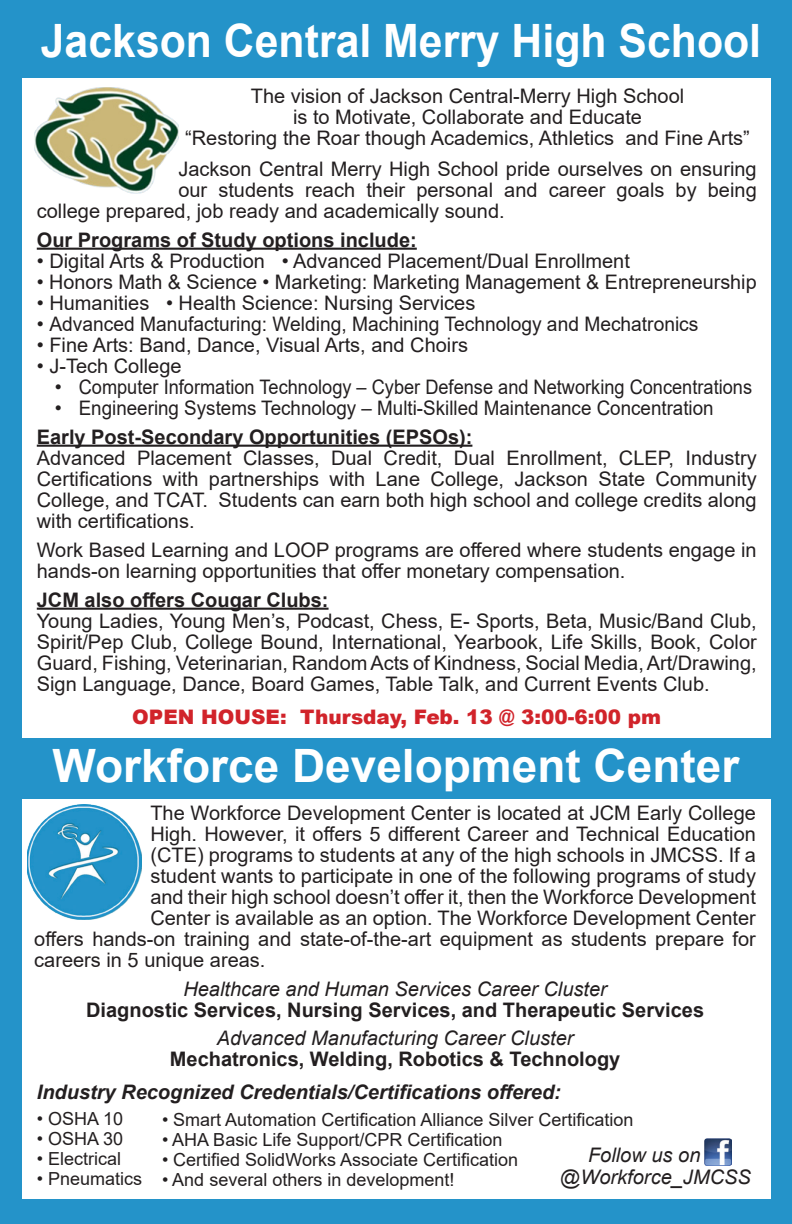
<style>
.page{position:relative;width:792px;height:1224px;background:#2493c9}
.page>*{position:absolute;margin:0;border:0;box-sizing:border-box;transform-origin:0 0}
.t1{font:700 46px "Arial";color:#fff;scale:.93 1}
.t2{font:700 46px "Arial";color:#fff}
.t3{font:20px/21px "Arial";color:#231f20;text-align:justify}
.t4{font:700 20px "Arial";color:#231f20}
.t5{font:italic 20px "Arial";color:#231f20}
.t6{font:italic 700 20px "Arial";color:#231f20}
.t7{font:900 20px "Arial";color:#d1232a}
.t8{font:18px "Arial";color:#231f20}
</style>
<div class="page">
<div style="left:22px;top:78px;width:749px;height:1121px;background:#fff"></div>
<div style="left:19px;top:739px;width:754px;height:60px;background:#2493c9"></div>
<hr style="left:37px;top:248px;width:380px;height:2px;background:#231f20">
<hr style="left:37px;top:445px;width:435px;height:2px;background:#231f20">
<hr style="left:37px;top:608px;width:292px;height:2px;background:#231f20">
<img style="left:27px;top:805px;width:114px;height:114px">
<img style="left:704px;top:1138px;width:27px;height:27px">
<img style="left:35px;top:87px;width:143px;height:107px">
<p class="t1" style="left:41px;top:8px;width:776px">Jackson Central Merry High School</p>
<p class="t3" style="left:251px;top:85px;width:435px">The vision of Jackson Central-Merry High School</p>
<p class="t3" style="left:293px;top:106px;width:351px">is to Motivate, Collaborate and Educate</p>
<p class="t3" style="left:185px;top:127px;width:566px">“Restoring the Roar though Academics, Athletics and Fine Arts”</p>
<p class="t3" style="left:178px;top:158px;width:580px">Jackson Central Merry High School pride ourselves on ensuring</p>
<p class="t3" style="left:178px;top:179px;width:580px">our students reach their personal and career goals by being</p>
<p class="t3" style="left:37px;top:200px;width:469px">college prepared, job ready and academically sound.</p>
<p class="t4" style="left:37px;top:225px;width:382px">Our Programs of Study options include:</p>
<p class="t3" style="left:37px;top:250px;width:595px">• Digital Arts &amp; Production • Advanced Placement/Dual Enrollment</p>
<p class="t3" style="left:37px;top:271px;width:721px">• Honors Math &amp; Science • Marketing: Marketing Management &amp; Entrepreneurship</p>
<p class="t3" style="left:37px;top:292px;width:440px">• Humanities • Health Science: Nursing Services</p>
<p class="t3" style="left:37px;top:313px;width:663px">• Advanced Manufacturing: Welding, Machining Technology and Mechatronics</p>
<p class="t3" style="left:37px;top:334px;width:433px">• Fine Arts: Band, Dance, Visual Arts, and Choirs</p>
<p class="t3" style="left:37px;top:355px;width:146px">• J-Tech College</p>
<p class="t3" style="left:55px;top:376px;width:699px">• Computer Information Technology – Cyber Defense and Networking Concentrations</p>
<p class="t3" style="left:55px;top:397px;width:660px">• Engineering Systems Technology – Multi-Skilled Maintenance Concentration</p>
<p class="t4" style="left:37px;top:422px;width:437px">Early Post-Secondary Opportunities (EPSOs):</p>
<p class="t3" style="left:37px;top:447px;width:721px">Advanced Placement Classes, Dual Credit, Dual Enrollment, CLEP, Industry Certifications with partnerships with Lane College, Jackson State Community College, and TCAT. Students can earn both high school and college credits along with certifications.</p>
<p class="t3" style="left:37px;top:539px;width:721px">Work Based Learning and LOOP programs are offered where students engage in hands-on learning opportunities that offer monetary compensation.</p>
<p class="t4" style="left:37px;top:585px;width:293px">JCM also offers Cougar Clubs:</p>
<p class="t3" style="left:37px;top:610px;width:721px">Young Ladies, Young Men’s, Podcast, Chess, E- Sports, Beta, Music/Band Club, Spirit/Pep Club, College Bound, International, Yearbook, Life Skills, Book, Color Guard, Fishing, Veterinarian, Random Acts of Kindness, Social Media, Art/Drawing, Sign Language, Dance, Board Games, Table Talk, and Current Events Club.</p>
<p class="t7" style="left:132px;top:702px;width:530px">OPEN HOUSE: Thursday, Feb. 13 @ 3:00-6:00 pm</p>
<p class="t2" style="left:53px;top:733px;width:688px">Workforce Development Center</p>
<p class="t3" style="left:150px;top:802px;width:607px">The Workforce Development Center is located at JCM Early College</p>
<p class="t3" style="left:150px;top:823px;width:607px">High. However, it offers 5 different Career and Technical Education</p>
<p class="t3" style="left:150px;top:844px;width:607px">(CTE) programs to students at any of the high schools in JMCSS. If a</p>
<p class="t3" style="left:150px;top:865px;width:607px">student wants to participate in one of the following programs of study</p>
<p class="t3" style="left:150px;top:886px;width:607px">and their high school doesn’t offer it, then the Workforce Development</p>
<p class="t3" style="left:150px;top:907px;width:607px">Center is available as an option. The Workforce Development Center</p>
<p class="t3" style="left:34px;top:928px;width:723px">offers hands-on training and state-of-the-art equipment as students prepare for</p>
<p class="t3" style="left:34px;top:949px;width:233px">careers in 5 unique areas.</p>
<p class="t5" style="left:183px;top:976px;width:425px">Healthcare and Human Services Career Cluster</p>
<p class="t4" style="left:86px;top:995px;width:620px">Diagnostic Services, Nursing Services, and Therapeutic Services</p>
<p class="t5" style="left:217px;top:1025px;width:358px">Advanced Manufacturing Career Cluster</p>
<p class="t4" style="left:170px;top:1044px;width:452px">Mechatronics, Welding, Robotics &amp; Technology</p>
<p class="t6" style="left:37px;top:1078px;width:526px">Industry Recognized Credentials/Certifications offered:</p>
<p class="t8" style="left:37px;top:1106px;width:88px">• OSHA 10</p>
<p class="t8" style="left:37px;top:1126px;width:88px">• OSHA 30</p>
<p class="t8" style="left:37px;top:1146px;width:86px">• Electrical</p>
<p class="t8" style="left:37px;top:1166px;width:107px">• Pneumatics</p>
<p class="t8" style="left:162px;top:1108px;width:473px">• Smart Automation Certification Alliance Silver Certification</p>
<p class="t8" style="left:162px;top:1128px;width:342px">• AHA Basic Life Support/CPR Certification</p>
<p class="t8" style="left:162px;top:1148px;width:358px">• Certified SolidWorks Associate Certification</p>
<p class="t8" style="left:162px;top:1168px;width:294px">• And several others in development!</p>
<p class="t5" style="left:588px;top:1142px;width:114px">Follow us on</p>
<p class="t5" style="left:560px;top:1164px;width:192px">@Workforce_JMCSS</p>
</div>
